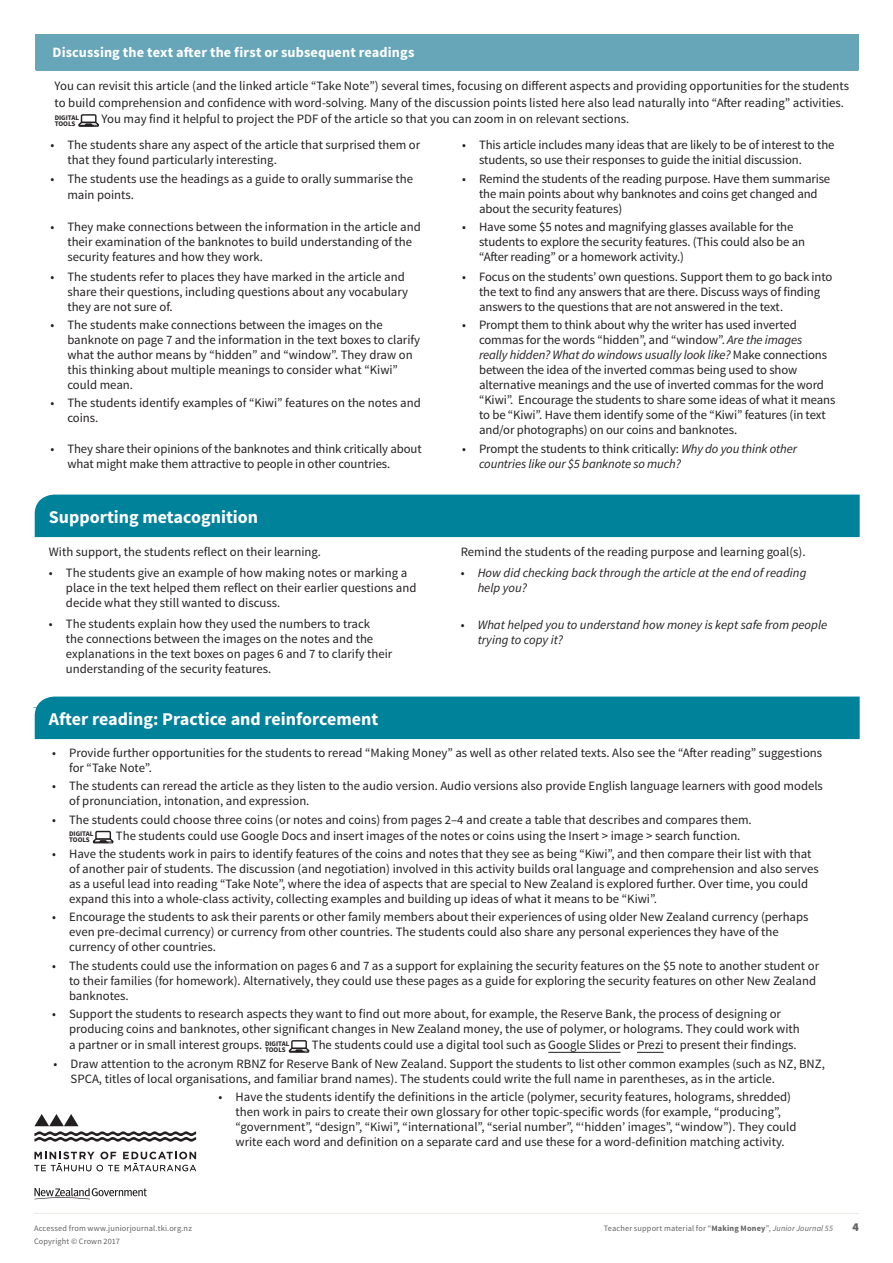
<style>
.page{position:relative;width:893px;height:1263px;background:#fff}
.page>*{position:absolute;margin:0;border:0;box-sizing:border-box;transform-origin:0 0}
.Table_head_white{font:700 18px "Source Sans Pro";color:#fff}
.TABLE_H1_white{font:700 14.25px "Source Sans Pro";letter-spacing:.01em;color:#fff}
.Body{font:12.75px/15px "Source Sans Pro";color:#231f20}
.t1{font:italic 12.75px/15px "Source Sans Pro";color:#231f20}
.TABLE_text_black{font:12.75px "Source Sans Pro";color:#231f20}
.TABLE_text_green{font:12.75px "Source Sans Pro";color:#231f20}
.t2{font:900 12px "Source Sans Pro";color:#636366}
.t3{font:8.25px "Source Sans Pro";letter-spacing:.02em;color:#636366}
.t4{font:700 7.05px/5.7px "Source Sans Pro";color:#231f20}
.s1{font-style:italic}
.s2{font-style:normal}
.s3{font-weight:700}
</style>
<div class="page">
<hr style="left:34px;top:1213px;width:825px;height:1px;background:#eae8e3">
<div style="left:35px;top:34px;width:824px;height:36px;background:#67a6b9"></div>
<div style="left:81px;top:114px;width:16px;height:9px;border:1px solid #231f20"></div>
<svg style="left:78px;top:120px;width:21px;height:7px"></svg>
<svg style="left:34px;top:1151px;width:162px;height:20px"></svg>
<svg style="left:34px;top:1114px;width:162px;height:27px"></svg>
<svg style="left:34px;top:1188px;width:113px;height:11px"></svg>
<hr style="left:33px;top:707px;width:413px;height:1px;background:#7fb0c2">
<div style="left:35px;top:495px;width:825px;height:42px;background:#00829b"></div>
<div style="left:35px;top:696px;width:825px;height:43px;background:#00829b"></div>
<hr style="left:548px;top:1052px;width:72px;height:1px;background:#231f20">
<svg style="left:637px;top:1052px;width:27px;height:1px"></svg>
<div style="left:95px;top:831px;width:16px;height:9px;border:1px solid #231f20"></div>
<svg style="left:92px;top:837px;width:22px;height:7px"></svg>
<div style="left:291px;top:1040px;width:16px;height:9px;border:1px solid #231f20"></div>
<svg style="left:288px;top:1046px;width:21px;height:7px"></svg>
<p class="TABLE_H1_white" style="left:52px;top:44px;width:363px">Discussing the text after the first or subsequent readings</p>
<p class="Body" style="left:55px;top:78px;width:796px;line-height:16.5px">You can revisit this article (and the linked article “Take Note”) several times, focusing on different aspects and providing opportunities for the students to build comprehension and confidence with word-solving. Many of the discussion points listed here also lead naturally into “After reading” activities.</p>
<p class="t4" style="left:55px;top:115px;width:26px">DIGITAL<br>TOOLS</p>
<p class="Body" style="left:102px;top:112px;width:529px">You may find it helpful to project the PDF of the article so that you can zoom in on relevant sections.</p>
<p class="Body" style="left:67px;top:138px;width:354px;text-indent:-17px">• The students share any aspect of the article that surprised them or that they found particularly interesting.</p>
<p class="Body" style="left:67px;top:170px;width:347px;line-height:16.5px;text-indent:-17px">• The students use the headings as a guide to orally summarise the main points.</p>
<p class="Body" style="left:67px;top:219px;width:355px;text-indent:-17px">• They make connections between the information in the article and their examination of the banknotes to build understanding of the security features and how they work.</p>
<p class="Body" style="left:67px;top:269px;width:342px;text-indent:-17px">• The students refer to places they have marked in the article and share their questions, including questions about any vocabulary they are not sure of.</p>
<p class="Body" style="left:67px;top:318px;width:354px;text-indent:-17px">• The students make connections between the images on the banknote on page 7 and the information in the text boxes to clarify what the author means by “hidden” and “window”. They draw on this thinking about multiple meanings to consider what “Kiwi” could mean.</p>
<p class="Body" style="left:67px;top:396px;width:355px;text-indent:-17px">• The students identify examples of “Kiwi” features on the notes and coins.</p>
<p class="Body" style="left:67px;top:441px;width:356px;text-indent:-17px">• They share their opinions of the banknotes and think critically about what might make them attractive to people in other countries.</p>
<p class="Body" style="left:479px;top:138px;width:357px;text-indent:-17px">• This article includes many ideas that are likely to be of interest to the students, so use their responses to guide the initial discussion.</p>
<p class="Body" style="left:479px;top:171px;width:353px;text-indent:-17px">• Remind the students of the reading purpose. Have them summarise the main points about why banknotes and coins get changed and about the security features)</p>
<p class="Body" style="left:479px;top:219px;width:328px;text-indent:-17px">• Have some $5 notes and magnifying glasses available for the students to explore the security features. (This could also be an “After reading” or a homework activity.)</p>
<p class="Body" style="left:479px;top:270px;width:355px;text-indent:-17px">• Focus on the students’ own questions. Support them to go back into the text to find any answers that are there. Discuss ways of finding answers to the questions that are not answered in the text.</p>
<p class="Body" style="left:479px;top:318px;width:358px;text-indent:-17px">• Prompt them to think about why the writer has used inverted commas for the words “hidden”, and “window”. <span class="s1">Are the images<br>really hidden? What do windows usually look like?</span> Make connections between the idea of the inverted commas being used to show alternative meanings and the use of inverted commas for the word “Kiwi”. Encourage the students to share some ideas of what it means to be “Kiwi”. Have them identify some of the “Kiwi” features (in text and/or photographs) on our coins and banknotes.</p>
<p class="t1" style="left:479px;top:441px;width:320px;text-indent:-17px"><span class="s2">• Prompt the students to think critically:</span> Why do you think other countries like our $5 banknote so much?</p>
<p class="Table_head_white" style="left:49px;top:505px;width:211px">Supporting metacognition</p>
<p class="TABLE_text_green" style="left:49px;top:543px;width:274px">With support, the students reflect on their learning.</p>
<p class="Body" style="left:66px;top:565px;width:352px;text-indent:-17px">• The students give an example of how making notes or marking a place in the text helped them reflect on their earlier questions and decide what they still wanted to discuss.</p>
<p class="Body" style="left:66px;top:617px;width:328px;text-indent:-17px">• The students explain how they used the numbers to track<br>the connections between the images on the notes and the explanations in the text boxes on pages 6 and 7 to clarify their understanding of the security features.</p>
<p class="TABLE_text_black" style="left:461px;top:543px;width:346px">Remind the students of the reading purpose and learning goal(s).</p>
<p class="t1" style="left:478px;top:565px;width:330px;text-indent:-17px"><span class="s2">•</span> How did checking back through the article at the end of reading help you?</p>
<p class="t1" style="left:478px;top:617px;width:351px;text-indent:-17px"><span class="s2">•</span> What helped you to understand how money is kept safe from people trying to copy it?</p>
<p class="Table_head_white" style="left:49px;top:707px;width:331px">After reading: Practice and reinforcement</p>
<p class="Body" style="left:69px;top:746px;width:755px;text-indent:-17px">• Provide further opportunities for the students to reread “Making Money” as well as other related texts. Also see the “After reading” suggestions for “Take Note”.</p>
<p class="Body" style="left:69px;top:779px;width:755px;text-indent:-17px">• The students can reread the article as they listen to the audio version. Audio versions also provide English language learners with good models of pronunciation, intonation, and expression.</p>
<p class="Body" style="left:52px;top:812px;width:701px">• The students could choose three coins (or notes and coins) from pages 2–4 and create a table that describes and compares them.</p>
<p class="t4" style="left:69px;top:831px;width:26px">DIGITAL<br>TOOLS</p>
<p class="Body" style="left:116px;top:828px;width:626px">The students could use Google Docs and insert images of the notes or coins using the Insert &gt; image &gt; search function.</p>
<p class="Body" style="left:69px;top:847px;width:751px;text-indent:-17px">• Have the students work in pairs to identify features of the coins and notes that they see as being “Kiwi”, and then compare their list with that of another pair of students. The discussion (and negotiation) involved in this activity builds oral language and comprehension and also serves as a useful lead into reading “Take Note”, where the idea of aspects that are special to New Zealand is explored further. Over time, you could expand this into a whole-class activity, collecting examples and building up ideas of what it means to be “Kiwi”.</p>
<p class="Body" style="left:69px;top:910px;width:741px;text-indent:-17px">• Encourage the students to ask their parents or other family members about their experiences of using older New Zealand currency (perhaps even pre-decimal currency) or currency from other countries. The students could also share any personal experiences they have of the currency of other countries.</p>
<p class="Body" style="left:69px;top:958px;width:752px;text-indent:-17px">• The students could use the information on pages 6 and 7 as a support for explaining the security features on the $5 note to another student or to their families (for homework). Alternatively, they could use these pages as a guide for exploring the security features on other New Zealand banknotes.</p>
<p class="Body" style="left:69px;top:1006px;width:732px;text-indent:-17px">• Support the students to research aspects they want to find out more about, for example, the Reserve Bank, the process of designing or producing coins and banknotes, other significant changes in New Zealand money, the use of polymer, or holograms. They could work with</p>
<p class="Body" style="left:69px;top:1038px;width:195px">a partner or in small interest groups.</p>
<p class="t4" style="left:265px;top:1041px;width:26px">DIGITAL<br>TOOLS</p>
<p class="Body" style="left:312px;top:1038px;width:486px">The students could use a digital tool such as Google Slides or Prezi to present their findings.</p>
<p class="Body" style="left:71px;top:1056px;width:756px;text-indent:-17px">• Draw attention to the acronym RBNZ for Reserve Bank of New Zealand. Support the students to list other common examples (such as NZ, BNZ,<br>SPCA, titles of local organisations, and familiar brand names). The students could write the full name in parentheses, as in the article.</p>
<p class="Body" style="left:236px;top:1089px;width:562px;text-indent:-17px">• Have the students identify the definitions in the article (polymer, security features, holograms, shredded) then work in pairs to create their own glossary for other topic-specific words (for example, “producing”, “government”, “design”, “Kiwi”, “international”, “serial number”, “‘hidden’ images”, “window”). They could write each word and definition on a separate card and use these for a word-definition matching activity.</p>
<p class="t3" style="left:34px;top:1223px;width:159px">Accessed from www.juniorjournal.tki.org.nz</p>
<p class="t3" style="left:604px;top:1223px;width:231px">Teacher support material for “<span class="s3">Making Money</span>”, <span class="s1">Junior Journal 55</span></p>
<p class="t2" style="left:852px;top:1220px;width:8px">4</p>
<p class="t3" style="left:34px;top:1236px;width:87px">Copyright © Crown 2017</p>
</div>
